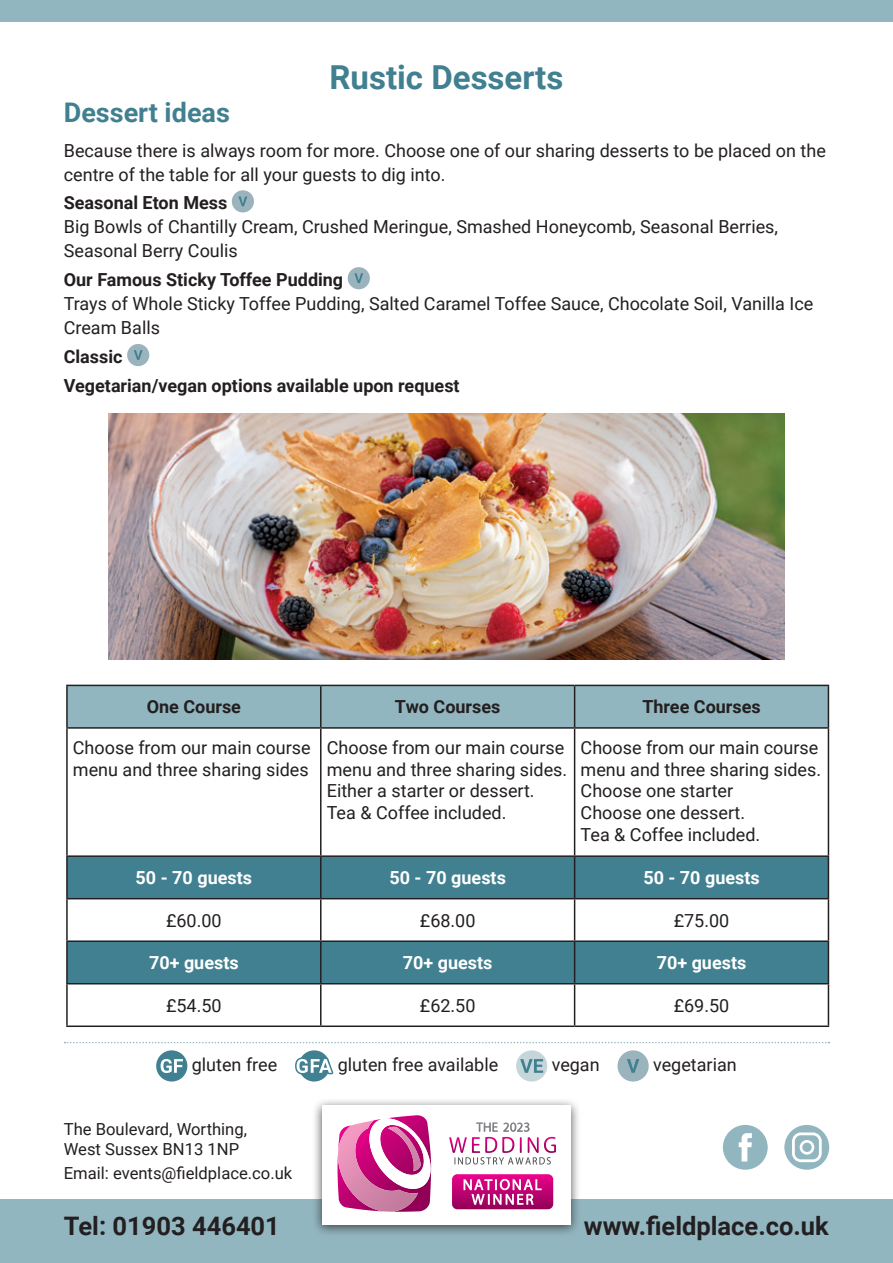
<style>
.page{position:relative;width:893px;height:1263px;background:#fff}
.page>*{position:absolute;margin:0;border:0;box-sizing:border-box;transform-origin:0 0}
.t1{font:700 33px "Roboto";color:#418090}
.t2{font:700 27px "Roboto";color:#418090}
.t3{font:700 25.5px "Roboto";color:#231f20}
.t4{font:18px/24px "Roboto";color:#231f20}
.t5{font:700 18px "Roboto";color:#231f20}
.t6{font:700 18px "Roboto";color:#fff}
.t7{font:16.65px/20px "Roboto";color:#231f20}
.s1{font-weight:700}
</style>
<div class="page">
<div style="left:0;top:0;width:893px;height:21px;background:#92b6c0"></div>
<div style="left:0;top:1199px;width:893px;height:64px;background:#92b6c0"></div>
<div style="left:723px;top:1125px;width:45px;height:45px;background:#92b6c0;border-radius:50%"></div>
<svg style="left:739px;top:1133px;width:13px;height:28px"></svg>
<div style="left:784px;top:1125px;width:45px;height:45px;background:#92b6c0;border-radius:50%"></div>
<svg style="left:792px;top:1132px;width:30px;height:30px"></svg>
<div style="left:312px;top:1098px;width:269px;height:139px;background:#231f20;opacity:.75"></div>
<div style="left:322px;top:1106px;width:249px;height:119px;background:#fff"></div>
<svg style="left:338px;top:1115px;width:93px;height:97px"></svg>
<svg style="left:452px;top:1174px;width:101px;height:35px;background:#ca328c"></svg>
<svg style="left:449px;top:1122px;width:107px;height:42px"></svg>
<div style="left:232px;top:190px;width:22px;height:22px;background:#9ab3bd;border-radius:50%"></div>
<svg style="left:238px;top:197px;width:9px;height:9px"></svg>
<div style="left:348px;top:267px;width:22px;height:22px;background:#9ab3bd;border-radius:50%"></div>
<svg style="left:354px;top:273px;width:9px;height:10px"></svg>
<div style="left:127px;top:344px;width:22px;height:22px;background:#9ab3bd;border-radius:50%"></div>
<svg style="left:134px;top:350px;width:9px;height:10px"></svg>
<img style="left:108px;top:413px;width:677px;height:246px">
<div style="left:68px;top:686px;width:760px;height:41px;background:#92b6c0"></div>
<svg style="left:68px;top:857px;width:760px;height:126px;fill:#418090"></svg>
<hr style="left:66px;top:685px;width:255px;height:1px;background:#231f20">
<hr style="left:66px;top:686px;width:2px;height:41px;background:#231f20">
<hr style="left:321px;top:685px;width:254px;height:1px;background:#231f20">
<hr style="left:320px;top:686px;width:2px;height:41px;background:#231f20">
<hr style="left:575px;top:685px;width:254px;height:1px;background:#231f20">
<hr style="left:574px;top:686px;width:1px;height:41px;background:#231f20">
<hr style="left:828px;top:686px;width:1px;height:41px;background:#231f20">
<hr style="left:66px;top:727px;width:255px;height:2px;background:#231f20">
<hr style="left:66px;top:729px;width:2px;height:126px;background:#231f20">
<hr style="left:321px;top:727px;width:254px;height:2px;background:#231f20">
<hr style="left:320px;top:729px;width:2px;height:126px;background:#231f20">
<hr style="left:575px;top:727px;width:254px;height:2px;background:#231f20">
<hr style="left:574px;top:729px;width:1px;height:126px;background:#231f20">
<hr style="left:828px;top:729px;width:1px;height:126px;background:#231f20">
<hr style="left:66px;top:855px;width:255px;height:2px;background:#231f20">
<hr style="left:66px;top:857px;width:2px;height:41px;background:#231f20">
<hr style="left:321px;top:855px;width:254px;height:2px;background:#231f20">
<hr style="left:320px;top:857px;width:2px;height:41px;background:#231f20">
<hr style="left:575px;top:855px;width:254px;height:2px;background:#231f20">
<hr style="left:574px;top:857px;width:1px;height:41px;background:#231f20">
<hr style="left:828px;top:857px;width:1px;height:41px;background:#231f20">
<hr style="left:66px;top:898px;width:255px;height:1px;background:#231f20">
<hr style="left:66px;top:899px;width:2px;height:41px;background:#231f20">
<hr style="left:321px;top:898px;width:254px;height:1px;background:#231f20">
<hr style="left:320px;top:899px;width:2px;height:41px;background:#231f20">
<hr style="left:575px;top:898px;width:254px;height:1px;background:#231f20">
<hr style="left:574px;top:899px;width:1px;height:41px;background:#231f20">
<hr style="left:828px;top:899px;width:1px;height:41px;background:#231f20">
<hr style="left:66px;top:940px;width:255px;height:2px;background:#231f20">
<hr style="left:66px;top:942px;width:2px;height:41px;background:#231f20">
<hr style="left:321px;top:940px;width:254px;height:2px;background:#231f20">
<hr style="left:320px;top:942px;width:2px;height:41px;background:#231f20">
<hr style="left:575px;top:940px;width:254px;height:2px;background:#231f20">
<hr style="left:574px;top:942px;width:1px;height:41px;background:#231f20">
<hr style="left:828px;top:942px;width:1px;height:41px;background:#231f20">
<hr style="left:66px;top:983px;width:255px;height:1px;background:#231f20">
<hr style="left:66px;top:984px;width:2px;height:41px;background:#231f20">
<hr style="left:321px;top:983px;width:254px;height:1px;background:#231f20">
<hr style="left:320px;top:984px;width:2px;height:41px;background:#231f20">
<hr style="left:575px;top:983px;width:254px;height:1px;background:#231f20">
<hr style="left:574px;top:984px;width:1px;height:41px;background:#231f20">
<hr style="left:828px;top:984px;width:1px;height:41px;background:#231f20">
<hr style="left:66px;top:1025px;width:255px;height:2px;background:#231f20">
<hr style="left:321px;top:1025px;width:254px;height:2px;background:#231f20">
<hr style="left:575px;top:1025px;width:254px;height:2px;background:#231f20">
<div style="left:156px;top:1050px;width:31px;height:31px;background:#418090;border-radius:50%"></div>
<svg style="left:161px;top:1059px;width:22px;height:14px"></svg>
<div style="left:299px;top:1050px;width:31px;height:31px;background:#418090;border-radius:50%"></div>
<svg style="left:295px;top:1055px;width:39px;height:22px"></svg>
<div style="left:516px;top:1050px;width:31px;height:31px;background:#c5d6db;border-radius:50%"></div>
<svg style="left:520px;top:1059px;width:23px;height:14px"></svg>
<div style="left:617px;top:1050px;width:32px;height:31px;background:#9ab3bd;border-radius:50%"></div>
<svg style="left:627px;top:1059px;width:12px;height:14px"></svg>
<svg style="left:65px;top:1042px;width:764px;height:1px"></svg>
<p class="t1" style="left:330px;top:54px;width:235px">Rustic Desserts</p>
<p class="t2" style="left:64px;top:93px;width:168px">Dessert ideas</p>
<p class="t4" style="left:64px;top:138px;width:764px">Because there is always room for more. Choose one of our sharing desserts to be placed on the centre of the table for all your guests to dig into.</p>
<p class="t4" style="left:64px;top:190px;width:716px"><span class="s1">Seasonal Eton Mess<br></span>Big Bowls of Chantilly Cream, Crushed Meringue, Smashed Honeycomb, Seasonal Berries,<br>Seasonal Berry Coulis</p>
<p class="t4" style="left:64px;top:267px;width:751px"><span class="s1">Our Famous Sticky Toffee Pudding<br></span>Trays of Whole Sticky Toffee Pudding, Salted Caramel Toffee Sauce, Chocolate Soil, Vanilla Ice<br>Cream Balls</p>
<p class="t5" style="left:64px;top:344px;width:60px">Classic</p>
<p class="t5" style="left:64px;top:373px;width:397px">Vegetarian/vegan options available upon request</p>
<p class="t5" style="left:147px;top:694px;width:96px">One Course</p>
<p class="t5" style="left:395px;top:694px;width:107px">Two Courses</p>
<p class="t5" style="left:642px;top:694px;width:120px">Three Courses</p>
<p class="t4" style="left:73px;top:736px;width:239px;line-height:21.6px">Choose from our main course menu and three sharing sides</p>
<p class="t4" style="left:327px;top:736px;width:242px;line-height:21.6px">Choose from our main course menu and three sharing sides.</p>
<p class="t4" style="left:327px;top:778px;width:209px">Either a starter or dessert.</p>
<p class="t4" style="left:327px;top:800px;width:181px">Tea &amp; Coffee included.</p>
<p class="t4" style="left:581px;top:736px;width:242px;line-height:21.6px">Choose from our main course menu and three sharing sides.</p>
<p class="t4" style="left:581px;top:778px;width:154px">Choose one starter</p>
<p class="t4" style="left:581px;top:800px;width:166px">Choose one dessert.</p>
<p class="t4" style="left:581px;top:821px;width:181px">Tea &amp; Coffee included.</p>
<p class="t6" style="left:136px;top:865px;width:118px">50 - 70 guests</p>
<p class="t6" style="left:389px;top:865px;width:118px">50 - 70 guests</p>
<p class="t6" style="left:643px;top:865px;width:118px">50 - 70 guests</p>
<p class="t4" style="left:166px;top:908px;width:57px">£60.00</p>
<p class="t4" style="left:420px;top:908px;width:57px">£68.00</p>
<p class="t4" style="left:674px;top:908px;width:57px">£75.00</p>
<p class="t6" style="left:149px;top:950px;width:91px">70+ guests</p>
<p class="t6" style="left:403px;top:950px;width:91px">70+ guests</p>
<p class="t6" style="left:657px;top:950px;width:91px">70+ guests</p>
<p class="t4" style="left:166px;top:993px;width:57px">£54.50</p>
<p class="t4" style="left:420px;top:993px;width:57px">£62.50</p>
<p class="t4" style="left:674px;top:993px;width:57px">£69.50</p>
<p class="t4" style="left:192px;top:1052px;width:87px">gluten free</p>
<p class="t4" style="left:338px;top:1052px;width:162px">gluten free available</p>
<p class="t4" style="left:552px;top:1052px;width:49px">vegan</p>
<p class="t4" style="left:653px;top:1052px;width:85px">vegetarian</p>
<p class="t7" style="left:64px;top:1118px;width:185px">The Boulevard, Worthing,<br>West Sussex BN13 1NP</p>
<p class="t7" style="left:64px;top:1163px;width:230px">Email: events@fieldplace.co.uk</p>
<h3 class="t3" style="left:64px;top:1208px;width:218px">Tel: 01903 446401</h3>
<h3 class="t3" style="left:584px;top:1208px;width:246px">www.fieldplace.co.uk</h3>
</div>
